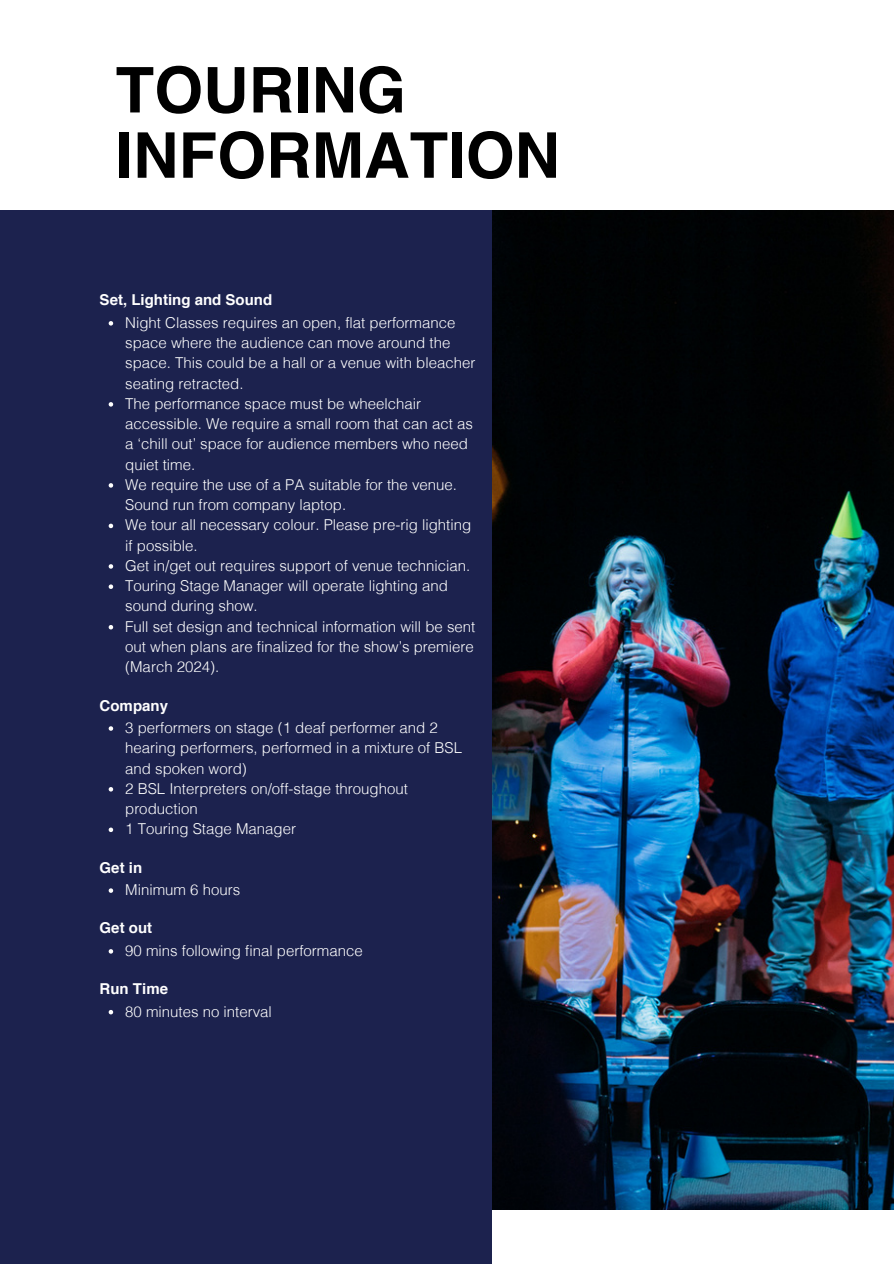
<style>
.page{position:relative;width:894px;height:1264px;background:#fff}
.page>*{position:absolute;margin:0;border:0;box-sizing:border-box;transform-origin:0 0}
.t1{font:700 63px/65.2px "Helvetica";color:#000}
.t2{font:300 15px/20.2px "Helvetica";color:#fefefe}
.t3{font:700 15px "Helvetica";color:#fefefe}
</style>
<div class="page">
<img style="left:492px;top:211px;width:401px;height:997px">
<div style="left:0;top:211px;width:492px;height:1052px;background:#1c224e"></div>
<svg style="left:109px;top:321px;width:4px;height:4px"></svg>
<svg style="left:109px;top:402px;width:4px;height:4px"></svg>
<svg style="left:109px;top:483px;width:4px;height:4px"></svg>
<svg style="left:109px;top:523px;width:4px;height:5px"></svg>
<svg style="left:109px;top:564px;width:4px;height:4px"></svg>
<svg style="left:109px;top:584px;width:4px;height:5px"></svg>
<svg style="left:109px;top:625px;width:4px;height:4px"></svg>
<svg style="left:109px;top:726px;width:4px;height:4px"></svg>
<svg style="left:109px;top:787px;width:4px;height:4px"></svg>
<svg style="left:109px;top:827px;width:4px;height:5px"></svg>
<svg style="left:109px;top:888px;width:4px;height:4px"></svg>
<svg style="left:109px;top:949px;width:4px;height:4px"></svg>
<svg style="left:109px;top:1010px;width:4px;height:4px"></svg>
<h1 class="t1" style="left:115px;top:63px;width:446px">TOURING<br>INFORMATION</h1>
<p class="t3" style="left:100px;top:294px;width:174px">Set, Lighting and Sound</p>
<p class="t2" style="left:125px;top:312px;width:352px">Night Classes requires an open, flat performance space where the audience can move around the space. This could be a hall or a venue with bleacher seating retracted.<br>The performance space must be wheelchair accessible. We require a small room that can act as a ‘chill out’ space for audience members who need quiet time.<br>We require the use of a PA suitable for the venue.<br>Sound run from company laptop.<br>We tour all necessary colour. Please pre-rig lighting if possible.<br>Get in/get out requires support of venue technician.<br>Touring Stage Manager will operate lighting and sound during show.<br>Full set design and technical information will be sent out when plans are finalized for the show’s premiere (March 2024).</p>
<p class="t3" style="left:100px;top:699px;width:70px">Company</p>
<p class="t2" style="left:125px;top:717px;width:338px">3 performers on stage (1 deaf performer and 2 hearing performers, performed in a mixture of BSL and spoken word)<br>2 BSL Interpreters on/off-stage throughout production<br>1 Touring Stage Manager</p>
<p class="t3" style="left:100px;top:861px;width:44px">Get in</p>
<p class="t2" style="left:125px;top:879px;width:116px">Minimum 6 hours</p>
<p class="t3" style="left:100px;top:921px;width:54px">Get out</p>
<p class="t2" style="left:125px;top:940px;width:239px">90 mins following final performance</p>
<p class="t3" style="left:100px;top:982px;width:70px">Run Time</p>
<p class="t2" style="left:125px;top:1001px;width:148px">80 minutes no interval</p>
</div>
